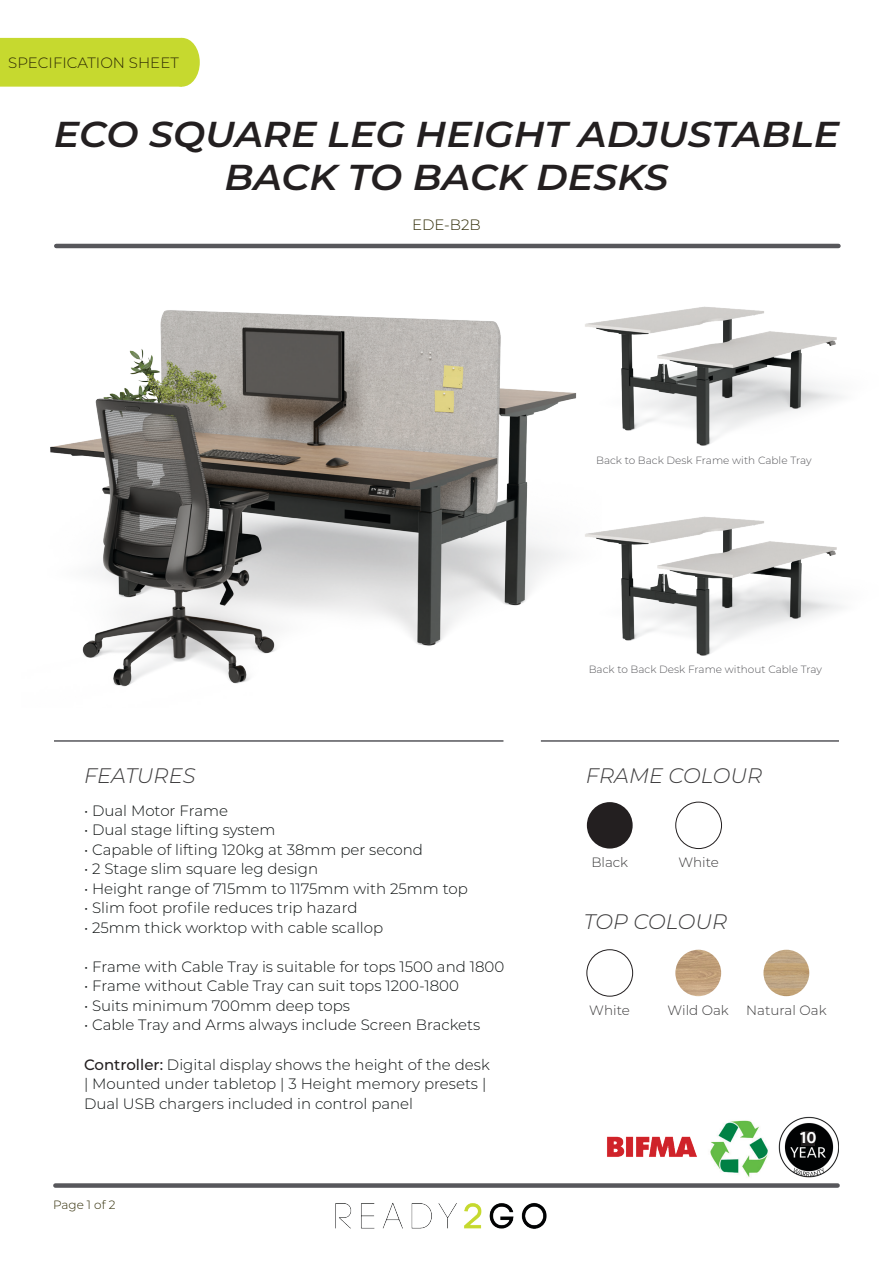
<style>
.page{position:relative;width:893px;height:1263px;background:#fff}
.page>*{position:absolute;margin:0;border:0;box-sizing:border-box;transform-origin:0 0}
.t1{font:italic 600 36px "Montserrat";color:#231f20;scale:1.06 1}
.t2{font:italic 300 21px "Montserrat";color:#3c3b3c}
.t3{font:500 16.5px "Seravek";color:#fff}
.t4{font:300 15px/19.5px "Montserrat";color:#0d1111}
.t5{font:300 15px "Montserrat";color:#2e2a04}
.t6{font:300 13.5px "Montserrat";color:#3c3b3c}
.t7{font:300 12px "Montserrat";color:#2e2a04}
.t8{font:300 10.5px "Montserrat";color:#57575b}
.s1{font-weight:500;color:#231f20}
</style>
<div class="page">
<div style="left:165px;top:38px;width:35px;height:49px;background:#c6d92f;border-radius:50%"></div>
<hr style="left:56px;top:244px;width:782px;height:4px;background:#57575b">
<div style="left:0;top:38px;width:182px;height:49px;background:#c6d92f"></div>
<hr style="left:54px;top:740px;width:449px;height:2px;background:#57575b">
<hr style="left:541px;top:740px;width:298px;height:2px;background:#57575b">
<img style="left:50px;top:310px;width:508px;height:377px">
<img style="left:558px;top:306px;width:284px;height:140px">
<img style="left:558px;top:516px;width:284px;height:140px">
<div style="left:55px;top:1183px;width:783px;height:5px;background:#57575b"></div>
<img style="left:335px;top:1203px;width:212px;height:26px">
<img style="left:778px;top:1116px;width:61px;height:61px">
<div style="left:801px;top:1131px;width:14px;height:14px;background:#231f20"></div>
<img style="left:607px;top:1136px;width:90px;height:21px">
<img style="left:710px;top:1120px;width:58px;height:57px">
<div style="left:586px;top:949px;width:47px;height:47px;border:1px solid #231f20;border-radius:50%"></div>
<div style="left:587px;top:802px;width:46px;height:46px;background:#231f20;border-radius:50%"></div>
<div style="left:675px;top:802px;width:47px;height:47px;border:1px solid #231f20;border-radius:50%"></div>
<img style="left:675px;top:950px;width:46px;height:46px;border-radius:23px">
<img style="left:763px;top:950px;width:46px;height:46px;border-radius:23px">
<p class="t5" style="left:8px;top:52px;width:172px">SPECIFICATION SHEET</p>
<p class="t1" style="left:54px;top:109px;width:742px">ECO SQUARE LEG HEIGHT ADJUSTABLE</p>
<p class="t1" style="left:224px;top:152px;width:421px">BACK TO BACK DESKS</p>
<p class="t5" style="left:412px;top:214px;width:70px">EDE-B2B</p>
<p class="t2" style="left:84px;top:761px;width:113px">FEATURES</p>
<p class="t4" style="left:84px;top:800px;width:146px">• Dual Motor Frame</p>
<p class="t4" style="left:84px;top:820px;width:193px">• Dual stage lifting system</p>
<p class="t4" style="left:84px;top:839px;width:341px">• Capable of lifting 120kg at 38mm per second</p>
<p class="t4" style="left:84px;top:859px;width:236px">• 2 Stage slim square leg design</p>
<p class="t4" style="left:84px;top:878px;width:385px">• Height range of 715mm to 1175mm with 25mm top</p>
<p class="t4" style="left:84px;top:898px;width:275px">• Slim foot profile reduces trip hazard</p>
<p class="t4" style="left:84px;top:917px;width:301px">• 25mm thick worktop with cable scallop</p>
<p class="t4" style="left:84px;top:956px;width:422px">• Frame with Cable Tray is suitable for tops 1500 and 1800</p>
<p class="t4" style="left:84px;top:976px;width:376px">• Frame without Cable Tray can suit tops 1200-1800</p>
<p class="t4" style="left:84px;top:995px;width:268px">• Suits minimum 700mm deep tops</p>
<p class="t4" style="left:84px;top:1015px;width:398px">• Cable Tray and Arms always include Screen Brackets</p>
<p class="t4" style="left:84px;top:1054px;width:407px"><span class="s1">Controller:</span> Digital display shows the height of the desk | Mounted under tabletop | 3 Height memory presets |<br>Dual USB chargers included in control panel</p>
<p class="t7" style="left:53px;top:1196px;width:64px">Page 1 of 2</p>
<p class="t8" style="left:596px;top:453px;width:217px">Back to Back Desk Frame with Cable Tray</p>
<p class="t8" style="left:589px;top:662px;width:235px">Back to Back Desk Frame without Cable Tray</p>
<p class="t2" style="left:586px;top:761px;width:178px">FRAME COLOUR</p>
<p class="t6" style="left:591px;top:852px;width:38px">Black</p>
<p class="t6" style="left:678px;top:852px;width:42px">White</p>
<p class="t2" style="left:584px;top:908px;width:145px">TOP COLOUR</p>
<p class="t6" style="left:589px;top:1001px;width:42px">White</p>
<p class="t6" style="left:668px;top:1001px;width:63px">Wild Oak</p>
<p class="t6" style="left:746px;top:1001px;width:82px">Natural Oak</p>
<p class="t3" style="left:800px;top:1127px;width:18px">10</p>
</div>
